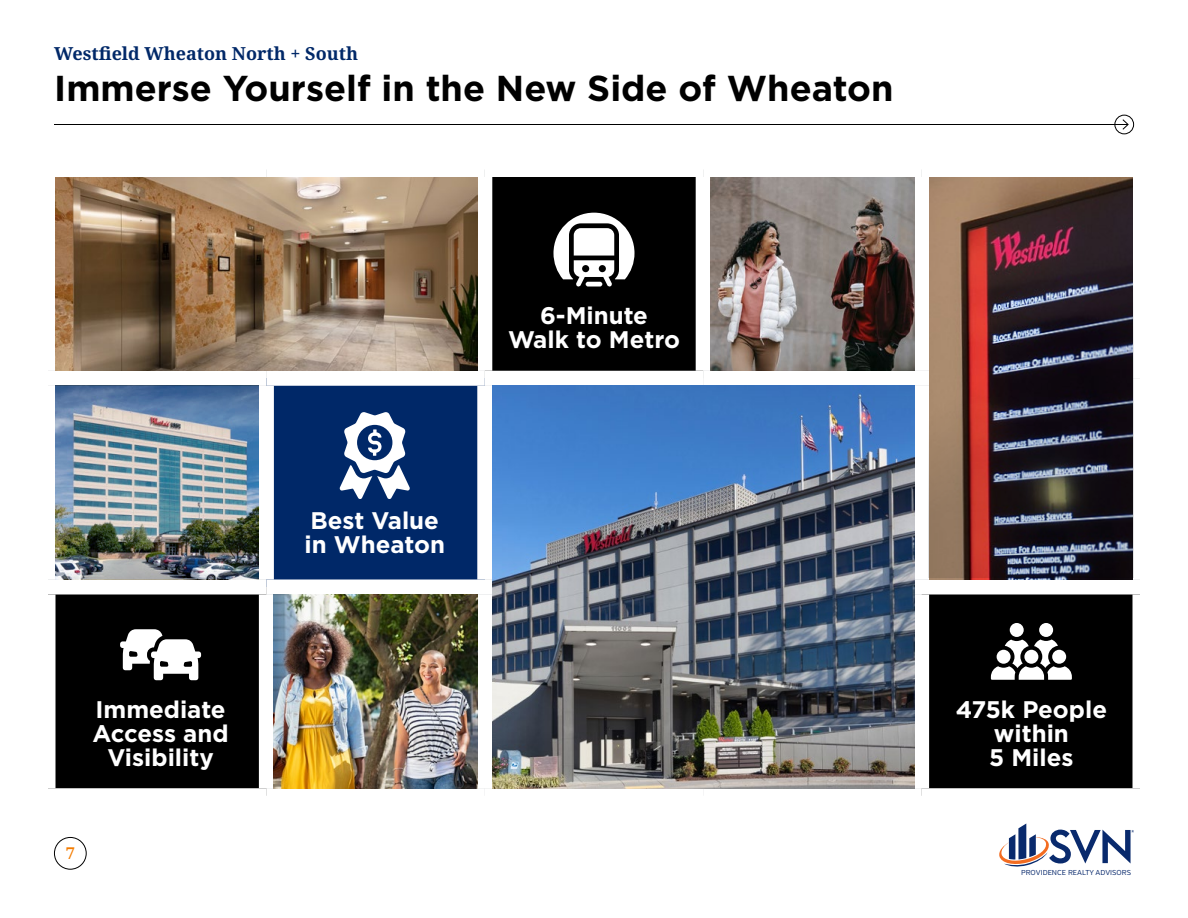
<style>
.page{position:relative;width:1188px;height:918px;background:#fff}
.page>*{position:absolute;margin:0;border:0;box-sizing:border-box;transform-origin:0 0}
.t1{font:700 36px "Gotham";color:#000}
.t2{font:700 24px/24px "Gotham";color:#fff;text-align:center}
.t3{font:700 18px "Noto Serif";color:#002868}
.t4{font:700 16.35px "Noto Serif";color:#f47c00}
.t5{font:7.2px "Verb";color:#092a6d}
</style>
<div class="page">
<div style="left:54px;top:837px;width:33px;height:33px;border:1px solid #000;border-radius:50%"></div>
<svg style="left:999px;top:824px;width:135px;height:43px"></svg>
<hr style="left:54px;top:124px;width:1074px;height:1px;background:#000">
<svg style="left:1122px;top:119px;width:7px;height:11px"></svg>
<div style="left:1114px;top:115px;width:20px;height:19px;border:1px solid #000;border-radius:50%"></div>
<div style="left:56px;top:177px;width:1076px;height:611px;background:#000"></div>
<div style="left:266px;top:378px;width:219px;height:209px;background:#002868"></div>
<div style="left:477px;top:177px;width:15px;height:194px;background:#fff"></div>
<div style="left:696px;top:177px;width:15px;height:194px;background:#fff"></div>
<div style="left:914px;top:177px;width:15px;height:194px;background:#fff"></div>
<div style="left:40px;top:371px;width:226px;height:15px;background:#fff"></div>
<div style="left:266px;top:371px;width:219px;height:15px;background:#fff"></div>
<div style="left:259px;top:386px;width:15px;height:193px;background:#fff"></div>
<div style="left:485px;top:371px;width:218px;height:15px;background:#fff"></div>
<div style="left:477px;top:386px;width:15px;height:193px;background:#fff"></div>
<div style="left:703px;top:371px;width:226px;height:15px;background:#fff"></div>
<div style="left:914px;top:386px;width:15px;height:193px;background:#fff"></div>
<div style="left:40px;top:579px;width:226px;height:15px;background:#fff"></div>
<div style="left:266px;top:579px;width:226px;height:15px;background:#fff"></div>
<div style="left:259px;top:594px;width:15px;height:194px;background:#fff"></div>
<div style="left:477px;top:594px;width:15px;height:194px;background:#fff"></div>
<div style="left:914px;top:579px;width:234px;height:15px;background:#fff"></div>
<div style="left:914px;top:594px;width:15px;height:194px;background:#fff"></div>
<img style="left:56px;top:177px;width:421px;height:194px">
<img style="left:711px;top:177px;width:203px;height:194px">
<img style="left:492px;top:386px;width:422px;height:402px">
<img style="left:274px;top:594px;width:203px;height:194px">
<img style="left:929px;top:178px;width:205px;height:400px">
<img style="left:56px;top:386px;width:203px;height:193px">
<svg style="left:120px;top:629px;width:81px;height:51px"></svg>
<svg style="left:339px;top:412px;width:71px;height:87px"></svg>
<svg style="left:554px;top:213px;width:80px;height:74px"></svg>
<div style="left:1010px;top:623px;width:14px;height:14px;background:#fff;border-radius:50%"></div>
<div style="left:1039px;top:623px;width:14px;height:14px;background:#fff;border-radius:50%"></div>
<svg style="left:991px;top:640px;width:81px;height:40px"></svg>
<p class="t3" style="left:54px;top:41px;width:305px">Westfield Wheaton North + South</p>
<h1 class="t1" style="left:54px;top:67px;width:841px">Immerse Yourself in the New Side of Wheaton</h1>
<p class="t2" style="left:508px;top:303px;width:173px">6-Minute<br>Walk to Metro</p>
<p class="t2" style="left:304px;top:508px;width:142px;text-align:left">Best Value in Wheaton</p>
<p class="t2" style="left:93px;top:697px;width:138px">Immediate<br>Access and<br>Visibility</p>
<p class="t2" style="left:956px;top:697px;width:153px">475k People within<br>5 Miles</p>
<p class="t4" style="left:66px;top:841px;width:11px">7</p>
<p class="t5" style="left:1021px;top:869px;width:111px">PROVIDENCE REALTY ADVISORS</p>
</div>
